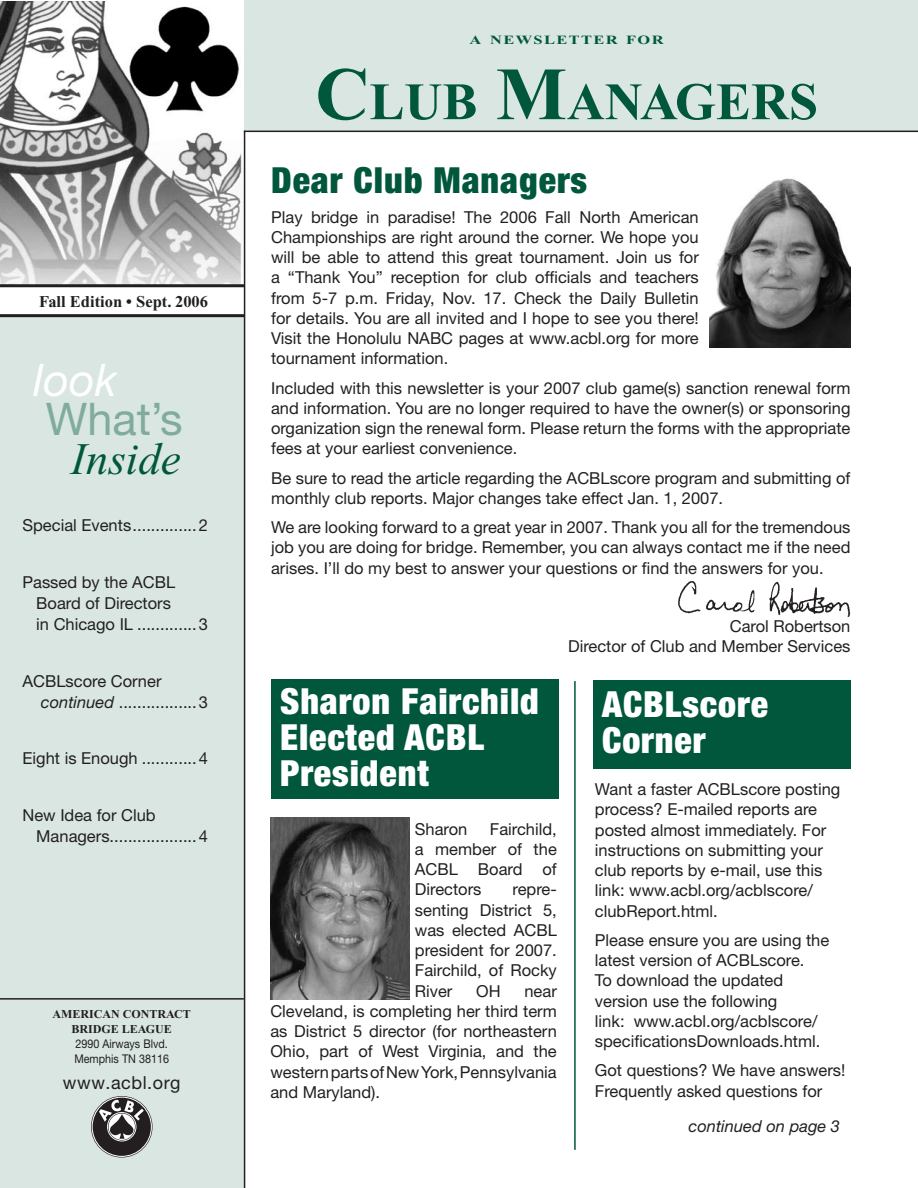
<style>
.page{position:relative;width:918px;height:1188px;background:#fff}
.page>*{position:absolute;margin:0;border:0;box-sizing:border-box;transform-origin:0 0}
.t1{font:700 52.5px "Times New Roman";color:#00573c}
.t2{font:45px "Helvetica Neue";color:#80ab9d}
.t3{font:italic 45px "Times New Roman";color:#00573c}
.t4{font:italic 45px "Helvetica Neue";color:#fff}
.t5{font:900 condensed 36px/36px "Helvetica Neue";letter-spacing:.025em;color:#fff}
.t6{font:900 condensed 36px "Helvetica Neue";letter-spacing:.025em;color:#00573c}
.t7{font:18px "Helvetica Neue";letter-spacing:.03em;color:#231f20}
.t8{font:16.5px/20.2px "Helvetica Neue";color:#231f20}
.t9{font:700 16.5px "Times New Roman";color:#231f20}
.t10{font:italic 16.5px "Helvetica Neue";color:#231f20}
.t11{font:700 12.6px "Times New Roman";letter-spacing:.085em;color:#00573c;scale:1.3 1}
.t12{font:12px/15px "Helvetica Neue";color:#231f20;scale:.9 1}
.t13{font:700 12px/15px "Times New Roman";color:#231f20;text-align:center}
.s1{font-style:italic}
.s2{font-size:75px}
</style>
<div class="page">
<div style="left:271px;top:680px;width:288px;height:119px;background:#00573c"></div>
<hr style="left:574px;top:681px;width:2px;height:469px;background:#00573c">
<div style="left:593px;top:680px;width:257px;height:89px;background:#00573c"></div>
<img style="left:0;top:2px;width:244px;height:282px">
<img style="left:678px;top:581px;width:173px;height:36px">
<div style="left:244px;top:0;width:674px;height:132px;background:#d9e6e2"></div>
<div style="left:0;top:317px;width:244px;height:871px;background:#d9e6e2"></div>
<hr style="left:244px;top:131px;width:674px;height:1px;background:#231f20">
<hr style="left:0;top:998px;width:244px;height:2px;background:#231f20">
<hr style="left:244px;top:131px;width:1px;height:1057px;background:#231f20">
<hr style="left:0;top:284px;width:245px;height:3px;background:#231f20">
<hr style="left:0;top:314px;width:244px;height:3px;background:#231f20">
<svg style="left:91px;top:1096px;width:62px;height:62px"></svg>
<img style="left:270px;top:818px;width:139px;height:181px">
<img style="left:710px;top:178px;width:140px;height:169px">
<p class="t9" style="left:39px;top:293px;width:170px">FALL EDITION • SEPT. 2006</p>
<h2 class="t4" style="left:33px;top:353px;width:85px">look</h2>
<h2 class="t2" style="left:46px;top:392px;width:138px">What’s</h2>
<h2 class="t3" style="left:71px;top:435px;width:111px">Inside</h2>
<p class="t8" style="left:22px;top:515px;width:187px">Special Events..............2</p>
<p class="t8" style="left:36px;top:571px;width:173px;line-height:21px;text-indent:-14px">Passed by the ACBL<br>Board of Directors<br>in Chicago IL .............3</p>
<p class="t8" style="left:41px;top:670px;width:169px;line-height:21px;text-indent:-18px">ACBLscore Corner <span class="s1">continued</span> .................3</p>
<p class="t8" style="left:22px;top:748px;width:187px">Eight is Enough ............4</p>
<p class="t8" style="left:36px;top:805px;width:173px;line-height:21px;text-indent:-14px">New Idea for Club<br>Managers...................4</p>
<p class="t13" style="left:53px;top:1007px;width:140px">AMERICAN CONTRACT<br>BRIDGE LEAGUE</p>
<p class="t12" style="left:74px;top:1036px;width:107px">2990 Airways Blvd.<br>Memphis TN 38116</p>
<p class="t7" style="left:63px;top:1072px;width:119px">www.acbl.org</p>
<p class="t11" style="left:470px;top:33px;width:151px">A NEWSLETTER FOR</p>
<h1 class="t1" style="left:315px;top:73px;width:504px"><span class="s2">C</span>LUB <span class="s2">M</span>ANAGERS</h1>
<h3 class="t6" style="left:271px;top:158px;width:318px">Dear Club Managers</h3>
<p class="t8" style="left:271px;top:206px;width:429px;text-align:justify">Play bridge in paradise! The 2006 Fall North American Championships are right around the corner. We hope you will be able to attend this great tournament. Join us for a “Thank You” reception for club officials and teachers from 5-7 p.m. Friday, Nov. 17. Check the Daily Bulletin for details. You are all invited and I hope to see you there!<br>Visit the Honolulu NABC pages at www.acbl.org for more tournament information.</p>
<p class="t8" style="left:271px;top:377px;width:581px;text-align:justify">Included with this newsletter is your 2007 club game(s) sanction renewal form and information. You are no longer required to have the owner(s) or sponsoring organization sign the renewal form. Please return the forms with the appropriate fees at your earliest convenience.</p>
<p class="t8" style="left:271px;top:467px;width:581px">Be sure to read the article regarding the ACBLscore program and submitting of monthly club reports. Major changes take effect Jan. 1, 2007.</p>
<p class="t8" style="left:271px;top:517px;width:581px;text-align:justify">We are looking forward to a great year in 2007. Thank you all for the tremendous job you are doing for bridge. Remember, you can always contact me if the need arises. I’ll do my best to answer your questions or find the answers for you.</p>
<p class="t8" style="left:568px;top:616px;width:284px;text-align:right">Carol Robertson<br>Director of Club and Member Services</p>
<h3 class="t5" style="left:280px;top:683px;width:260px">Sharon Fairchild<br>Elected ACBL<br>President</h3>
<p class="t8" style="left:415px;top:818px;width:54px">Sharon</p>
<p class="t8" style="left:415px;top:818px;width:143px;text-align:justify;text-indent:75px">Fairchild, a member of the ACBL Board of Directors</p>
<p class="t8" style="left:415px;top:879px;width:143px;text-align:justify;text-indent:98px">repre&shy;senting District 5, was elected ACBL president for 2007.<br>Fairchild, of Rocky River</p>
<p class="t8" style="left:476px;top:980px;width:26px">OH</p>
<p class="t8" style="left:270px;top:980px;width:288px;text-align:justify;text-indent:254px">near Cleveland, is completing her third term as District 5 director (for northeastern Ohio, part of West Virginia, and the western parts of New York, Pennsylvania and Maryland).</p>
<h3 class="t5" style="left:602px;top:685px;width:167px">ACBLscore<br>Corner</h3>
<p class="t8" style="left:595px;top:779px;width:247px">Want a faster ACBLscore posting process? E-mailed reports are posted almost immediately. For instructions on submitting your club reports by e-mail, use this link: www.acbl.org/acblscore/ clubReport.html.</p>
<p class="t8" style="left:595px;top:930px;width:236px">Please ensure you are using the latest version of ACBLscore.<br>To download the updated version use the following<br>link: www.acbl.org/acblscore/ specificationsDownloads.html.</p>
<p class="t8" style="left:595px;top:1060px;width:252px">Got questions? We have answers!<br>Frequently asked questions for</p>
<p class="t10" style="left:688px;top:1116px;width:153px">continued on page 3</p>
</div>
